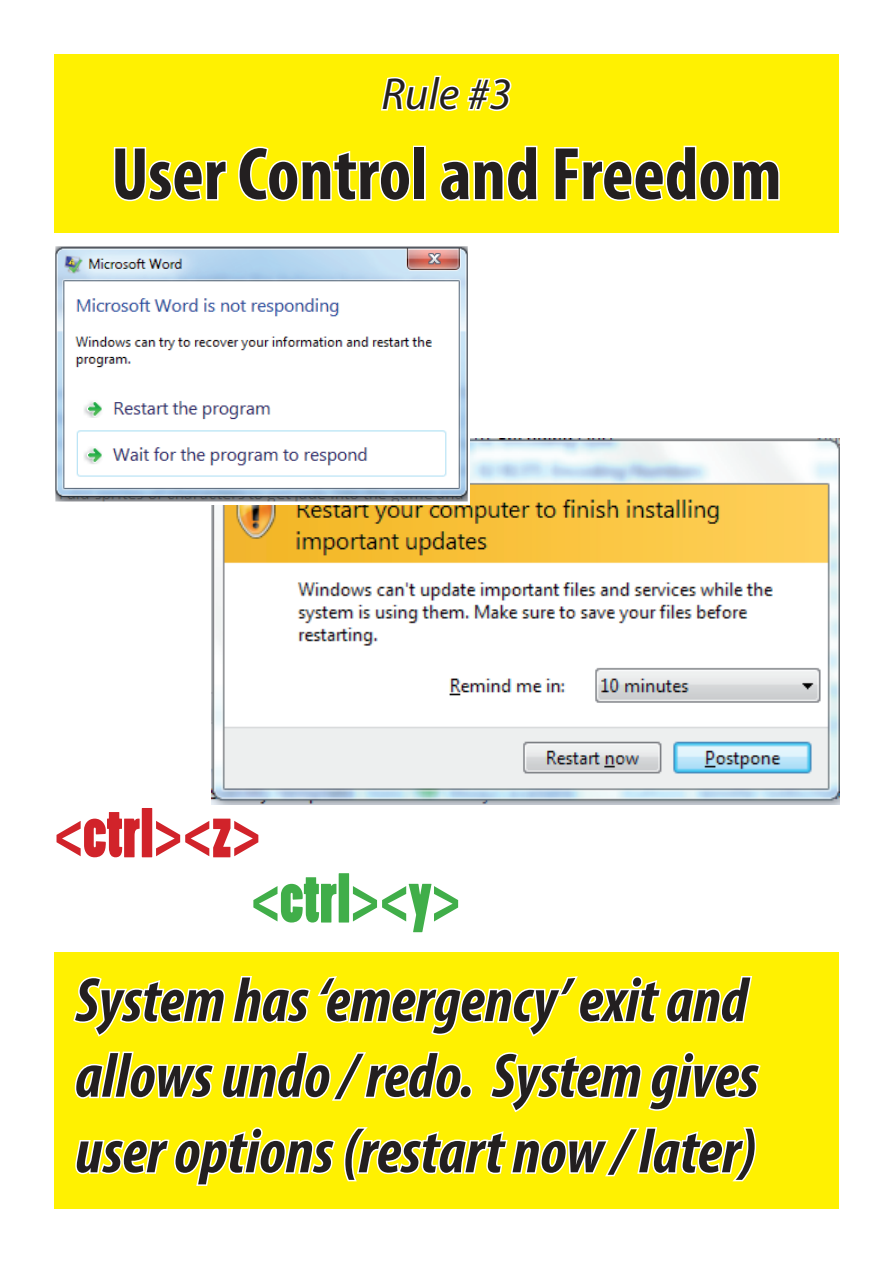
<style>
.page{position:relative;width:893px;height:1263px;background:#fff}
.page>*{position:absolute;margin:0;border:0;box-sizing:border-box;transform-origin:0 0}
.t1{font:700 condensed 75px "Myriad Pro";color:#231f20}
.t2{font:64.5px "Poplar Std";color:#d1232a}
.t3{font:64.5px "Poplar Std";color:#40ae49}
.t4{font:italic 700 condensed 63px/75.6px "Myriad Pro";color:#231f20}
.t5{font:italic 45px "Myriad Pro";color:#231f20}
</style>
<div class="page">
<img style="left:211px;top:438px;width:629px;height:366px">
<div style="left:54px;top:54px;width:785px;height:179px;background:#fff101"></div>
<svg style="left:381px;top:75px;width:131px;height:37px"></svg>
<svg style="left:113px;top:147px;width:114px;height:55px"></svg>
<svg style="left:238px;top:146px;width:173px;height:56px"></svg>
<div style="left:413px;top:146px;width:13px;height:55px;border:3px solid #fff"></div>
<svg style="left:439px;top:145px;width:99px;height:57px"></svg>
<svg style="left:554px;top:145px;width:226px;height:57px"></svg>
<div style="left:54px;top:952px;width:785px;height:257px;background:#fff101"></div>
<svg style="left:73px;top:976px;width:688px;height:210px"></svg>
<img style="left:55px;top:247px;width:414px;height:258px">
<p class="t5" style="left:381px;top:66px;width:132px">Rule #3</p>
<p class="t1" style="left:111px;top:127px;width:672px">User Control and Freedom</p>
<p class="t2" style="left:54px;top:798px;width:208px">&lt;ctrl&gt;&lt;z&gt;</p>
<p class="t3" style="left:251px;top:863px;width:211px">&lt;ctrl&gt;&lt;y&gt;</p>
<p class="t4" style="left:75px;top:961px;width:685px">System has ‘emergency’ exit and allows undo / redo. System gives user options (restart now / later)</p>
</div>
